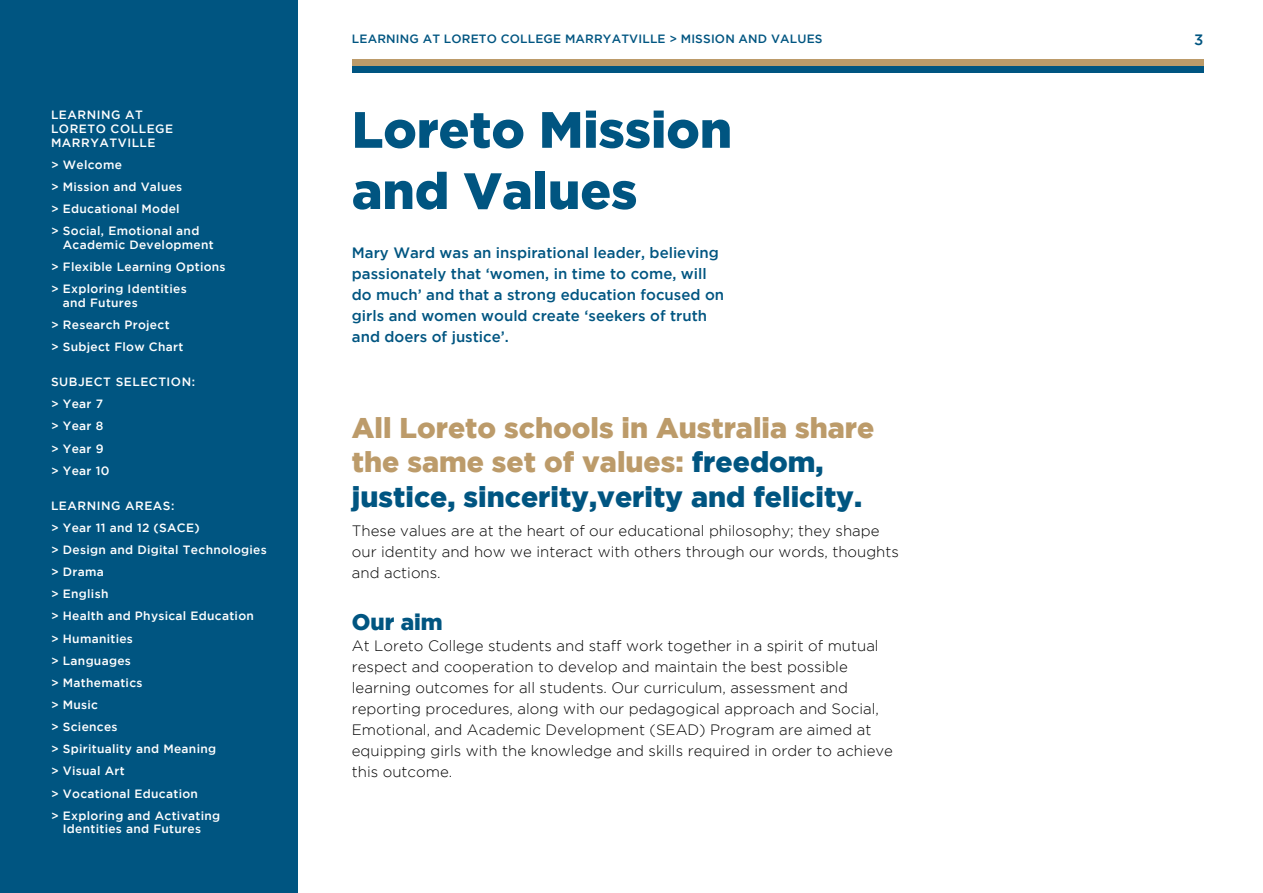
<style>
.page{position:relative;width:1263px;height:893px;background:#fff}
.page>*{position:absolute;margin:0;border:0;box-sizing:border-box;transform-origin:0 0}
.t1{font:900 51px/61.2px "Gotham";color:#005581}
.t2{font:900 28.5px/34.5px "Gotham";color:#bc9b6a}
.t3{font:900 22.5px "Gotham";color:#005581}
.t4{font:300 15px/21px "Gotham";color:#000}
.t5{font:500 15px/21px "Gotham";color:#005581}
.t6{font:500 12px/22.2px "Gotham";letter-spacing:.025em;color:#fff}
.t7{font:500 12px/22.2px "Gotham";letter-spacing:.045em;color:#fff}
.t8{font:500 12px "Gotham";letter-spacing:.015em;color:#005581}
.s1{color:#005581}
</style>
<div class="page">
<div style="left:0;top:0;width:298px;height:893px;background:#005581"></div>
<div style="left:352px;top:66px;width:851px;height:7px;background:#005581"></div>
<div style="left:352px;top:59px;width:851px;height:7px;background:#bc9b6a"></div>
<p class="t7" style="left:51px;top:108px;width:124px;line-height:13.6px">LEARNING AT<br>LORETO COLLEGE<br>MARRYATVILLE</p>
<p class="t6" style="left:51px;top:153px;width:150px">&gt; Welcome<br>&gt; Mission and Values<br>&gt; Educational Model<br>&gt; Social, Emotional and</p>
<p class="t6" style="left:51px;top:233px;width:176px;text-indent:12px">Academic Development<br>&gt; Flexible Learning Options &gt; Exploring Identities</p>
<p class="t6" style="left:51px;top:291px;width:134px;text-indent:12px">and Futures<br>&gt; Research Project<br>&gt; Subject Flow Chart</p>
<p class="t7" style="left:51px;top:370px;width:146px">SUBJECT SELECTION: &gt; Year 7<br>&gt; Year 8<br>&gt; Year 9<br>&gt; Year 10</p>
<p class="t6" style="left:51px;top:494px;width:217px">LEARNING AREAS:<br>&gt; Year 11 and 12 (SACE)<br>&gt; Design and Digital Technologies &gt; Drama<br>&gt; English<br>&gt; Health and Physical Education<br>&gt; Humanities<br>&gt; Languages<br>&gt; Mathematics<br>&gt; Music<br>&gt; Sciences<br>&gt; Spirituality and Meaning<br>&gt; Visual Art<br>&gt; Vocational Education<br>&gt; Exploring and Activating</p>
<p class="t6" style="left:63px;top:818px;width:140px">Identities and Futures</p>
<p class="t8" style="left:352px;top:32px;width:472px">LEARNING AT LORETO COLLEGE MARRYATVILLE &gt; MISSION AND VALUES</p>
<h1 class="t1" style="left:352px;top:98px;width:382px">Loreto Mission and Values</h1>
<p class="t5" style="left:352px;top:241px;width:374px">Mary Ward was an inspirational leader, believing passionately that ‘women, in time to come, will do much’ and that a strong education focused on girls and women would create ‘seekers of truth and doers of justice’.</p>
<h2 class="t2" style="left:352px;top:409px;width:524px">All Loreto schools in Australia share the same set of values: <span class="s1">freedom, justice, sincerity,verity and felicity.</span></h2>
<p class="t4" style="left:352px;top:520px;width:548px">These values are at the heart of our educational philosophy; they shape our identity and how we interact with others through our words, thoughts and actions.</p>
<h3 class="t3" style="left:352px;top:609px;width:92px">Our aim</h3>
<p class="t4" style="left:352px;top:635px;width:543px">At Loreto College students and staff work together in a spirit of mutual respect and cooperation to develop and maintain the best possible learning outcomes for all students. Our curriculum, assessment and reporting procedures, along with our pedagogical approach and Social, Emotional, and Academic Development (SEAD) Program are aimed at equipping girls with the knowledge and skills required in order to achieve this outcome.</p>
<p class="t5" style="left:1194px;top:29px;width:11px">3</p>
</div>
